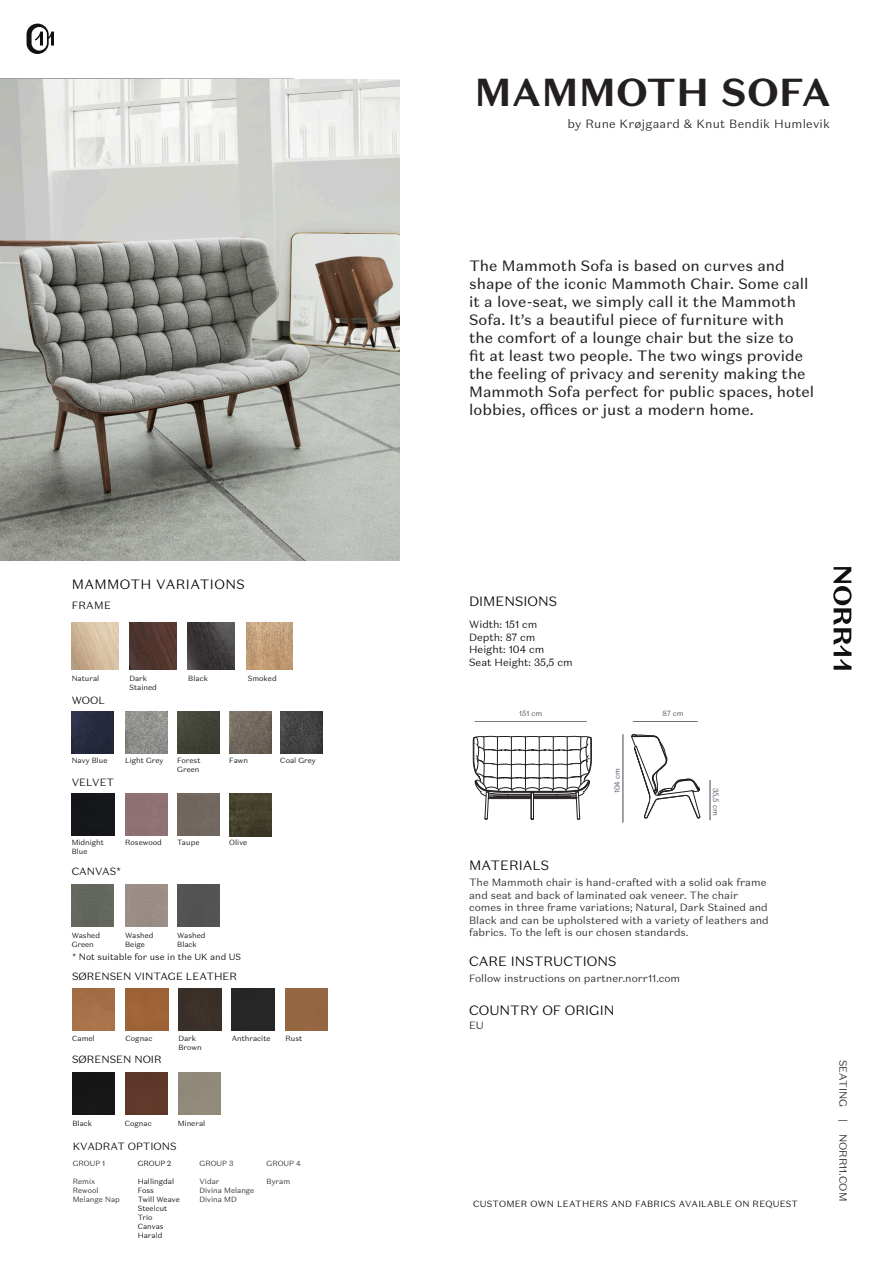
<style>
.page{position:relative;width:893px;height:1263px;background:#fff}
.page>*{position:absolute;margin:0;border:0;box-sizing:border-box;transform-origin:0 0}
.t1{font:700 39px "Domaine Sans Text";color:#231f20}
.t2{font:15px/18px "Domaine Sans Text";color:#231f20}
.t3{font:300 13.5px "Domaine Sans Text";color:#000}
.t4{font:300 13.5px "Domaine Sans Text";letter-spacing:.03em;color:#000}
.t5{font:300 12px "Domaine Sans Text";letter-spacing:.02em;color:#231f20}
.t6{font:300 10.5px/12.6px "Domaine Sans Text";color:#231f20}
.t7{font:300 10.5px "Domaine Sans Text";color:#000}
.t8{font:300 9px "Domaine Sans Text";letter-spacing:.03em;color:#000}
.t9{font:300 9px "Domaine Sans Text";color:#000}
.t10{font:300 7.5px/9px "Domaine Sans Text";color:#000}
.Futura_8_Column{font:300 7.5px "Domaine Sans Text";color:#231f20}
.t11{font:300 7.5px "Domaine Sans Text";color:#404452}
</style>
<div class="page">
<svg style="left:473px;top:736px;width:119px;height:84px"></svg>
<hr style="left:475px;top:721px;width:112px;height:1px;background:#231f20">
<svg style="left:631px;top:734px;width:69px;height:84px"></svg>
<hr style="left:710px;top:780px;width:1px;height:40px;background:#404452">
<hr style="left:623px;top:734px;width:1px;height:89px;background:#424653">
<hr style="left:633px;top:721px;width:65px;height:1px;background:#231f20">
<img style="left:0;top:80px;width:400px;height:481px">
<svg style="left:27px;top:24px;width:27px;height:30px"></svg>
<svg style="left:833px;top:567px;width:19px;height:103px"></svg>
<img style="left:72px;top:622px;width:47px;height:48px">
<img style="left:129px;top:622px;width:48px;height:48px">
<img style="left:187px;top:622px;width:47px;height:48px">
<img style="left:247px;top:622px;width:46px;height:48px">
<img style="left:280px;top:711px;width:42px;height:42px">
<img style="left:229px;top:711px;width:43px;height:42px">
<img style="left:177px;top:711px;width:42px;height:42px">
<img style="left:125px;top:711px;width:42px;height:42px">
<img style="left:72px;top:711px;width:42px;height:42px">
<div style="left:72px;top:793px;width:42px;height:43px;background:#16171b"></div>
<div style="left:177px;top:793px;width:43px;height:43px;background:#71675e"></div>
<img style="left:229px;top:793px;width:43px;height:44px">
<div style="left:177px;top:884px;width:42px;height:42px;background:#535353"></div>
<div style="left:72px;top:884px;width:42px;height:42px;background:#63665d"></div>
<div style="left:72px;top:988px;width:43px;height:43px;background:#a67149"></div>
<div style="left:126px;top:988px;width:42px;height:43px;background:#9d6236"></div>
<div style="left:232px;top:988px;width:42px;height:43px;background:#272727"></div>
<div style="left:179px;top:988px;width:42px;height:43px;background:#3a3028"></div>
<img style="left:285px;top:988px;width:1px;height:43px">
<div style="left:286px;top:988px;width:42px;height:43px;background:#966642"></div>
<div style="left:72px;top:1072px;width:42px;height:42px;background:#161616"></div>
<div style="left:125px;top:1072px;width:42px;height:42px;background:#5e3929"></div>
<div style="left:178px;top:1072px;width:42px;height:42px;background:#91897a"></div>
<p class="t4" style="left:72px;top:576px;width:175px">MAMMOTH VARIATIONS</p>
<p class="t7" style="left:72px;top:599px;width:41px">FRAME</p>
<p class="t10" style="left:72px;top:673px;width:29px">Natural</p>
<p class="t10" style="left:129px;top:674px;width:19px">Dark</p>
<p class="t10" style="left:129px;top:683px;width:29px">Stained</p>
<p class="t7" style="left:72px;top:694px;width:35px">WOOL</p>
<p class="t10" style="left:188px;top:674px;width:21px">Black</p>
<p class="t10" style="left:248px;top:674px;width:30px">Smoked</p>
<p class="t10" style="left:72px;top:756px;width:37px">Navy Blue</p>
<p class="t10" style="left:125px;top:756px;width:40px">Light Grey</p>
<p class="t10" style="left:177px;top:756px;width:25px">Forest<br>Green</p>
<p class="t10" style="left:229px;top:756px;width:20px">Fawn</p>
<p class="t10" style="left:280px;top:756px;width:37px">Coal Grey</p>
<p class="t7" style="left:72px;top:776px;width:44px">VELVET</p>
<p class="t10" style="left:72px;top:838px;width:34px">Midnight</p>
<p class="t10" style="left:125px;top:838px;width:38px">Rosewood</p>
<p class="t10" style="left:72px;top:847px;width:17px">Blue</p>
<p class="t7" style="left:72px;top:865px;width:51px">CANVAS*</p>
<p class="t10" style="left:177px;top:838px;width:24px">Taupe</p>
<p class="t10" style="left:229px;top:838px;width:20px">Olive</p>
<p class="t10" style="left:72px;top:930px;width:30px">Washed<br>Green</p>
<p class="t10" style="left:125px;top:930px;width:30px">Washed<br>Beige</p>
<p class="t10" style="left:177px;top:930px;width:30px">Washed<br>Black</p>
<p class="t9" style="left:72px;top:951px;width:171px">* Not suitable for use in the UK and US</p>
<p class="t7" style="left:72px;top:970px;width:166px">SØRENSEN VINTAGE LEATHER</p>
<p class="t10" style="left:72px;top:1033px;width:24px">Camel</p>
<p class="t10" style="left:125px;top:1033px;width:29px">Cognac</p>
<p class="t10" style="left:178px;top:1033px;width:19px">Dark</p>
<p class="t10" style="left:232px;top:1033px;width:40px">Anthracite</p>
<p class="t10" style="left:178px;top:1042px;width:25px">Brown</p>
<p class="t7" style="left:72px;top:1053px;width:91px">SØRENSEN NOIR</p>
<p class="t10" style="left:285px;top:1033px;width:18px">Rust</p>
<p class="t10" style="left:72px;top:1118px;width:21px">Black</p>
<p class="t10" style="left:125px;top:1118px;width:29px">Cognac</p>
<p class="t10" style="left:178px;top:1118px;width:29px">Mineral</p>
<p class="t7" style="left:73px;top:1140px;width:105px">KVADRAT OPTIONS</p>
<p class="t10" style="left:138px;top:1158px;width:35px">GROUP 2</p>
<p class="t10" style="left:138px;top:1176px;width:38px">Hallingdal<br>Foss</p>
<p class="t10" style="left:138px;top:1194px;width:44px">Twill Weave</p>
<p class="t10" style="left:138px;top:1203px;width:31px">Steelcut<br>Trio</p>
<p class="t10" style="left:138px;top:1221px;width:27px">Canvas<br>Harald</p>
<p class="Futura_8_Column" style="left:73px;top:1158px;width:34px">GROUP 1</p>
<p class="Futura_8_Column" style="left:73px;top:1176px;width:24px">Remix</p>
<p class="Futura_8_Column" style="left:73px;top:1185px;width:27px">Rewool</p>
<p class="Futura_8_Column" style="left:73px;top:1194px;width:49px">Melange Nap</p>
<p class="Futura_8_Column" style="left:200px;top:1158px;width:35px">GROUP 3</p>
<p class="Futura_8_Column" style="left:200px;top:1176px;width:22px">Vidar</p>
<p class="Futura_8_Column" style="left:200px;top:1185px;width:56px">Divina Melange</p>
<p class="Futura_8_Column" style="left:200px;top:1194px;width:39px">Divina MD</p>
<p class="Futura_8_Column" style="left:267px;top:1158px;width:36px">GROUP 4</p>
<p class="Futura_8_Column" style="left:267px;top:1176px;width:25px">Byram</p>
<p class="t1" style="left:475px;top:67px;width:358px">MAMMOTH SOFA</p>
<p class="t5" style="left:567px;top:116px;width:264px">by Rune Krøjgaard &amp; Knut Bendik Humlevik</p>
<p class="t2" style="left:469px;top:256px;width:347px">The Mammoth Sofa is based on curves and shape of the iconic Mammoth Chair. Some call it a love-seat, we simply call it the Mammoth Sofa. It’s a beautiful piece of furniture with<br>the comfort of a lounge chair but the size to<br>fit at least two people. The two wings provide the feeling of privacy and serenity making the Mammoth Sofa perfect for public spaces, hotel lobbies, offices or just a modern home.</p>
<p class="t3" style="left:469px;top:593px;width:89px">DIMENSIONS</p>
<p class="t7" style="left:469px;top:618px;width:70px">Width: 151 cm</p>
<p class="t7" style="left:469px;top:630px;width:68px">Depth: 87 cm</p>
<p class="t7" style="left:469px;top:643px;width:77px">Height: 104 cm</p>
<p class="t7" style="left:469px;top:656px;width:105px">Seat Height: 35,5 cm</p>
<p class="t11" style="left:519px;top:708px;width:25px">151 cm</p>
<p class="t3" style="left:469px;top:857px;width:82px">MATERIALS</p>
<p class="t11" style="left:613px;top:793px;width:27px;rotate:-90deg">104 cm</p>
<p class="t11" style="left:663px;top:708px;width:23px">87 cm</p>
<p class="t11" style="left:720px;top:788px;width:29px;rotate:90deg">35,5 cm</p>
<p class="t6" style="left:469px;top:876px;width:301px">The Mammoth chair is hand-crafted with a solid oak frame and seat and back of laminated oak veneer. The chair comes in three frame variations; Natural, Dark Stained and Black and can be upholstered with a variety of leathers and fabrics. To the left is our chosen standards.</p>
<p class="t3" style="left:469px;top:953px;width:149px">CARE INSTRUCTIONS</p>
<p class="t6" style="left:469px;top:972px;width:213px">Follow instructions on partner.norr11.com</p>
<p class="t3" style="left:469px;top:1001px;width:147px">COUNTRY OF ORIGIN</p>
<p class="t6" style="left:469px;top:1019px;width:16px">EU</p>
<p class="t8" style="left:473px;top:1198px;width:326px">CUSTOMER OWN LEATHERS AND FABRICS AVAILABLE ON REQUEST</p>
<p class="t6" style="left:850px;top:1059px;width:143px;rotate:90deg">SEATING | NORR11.COM</p>
</div>
